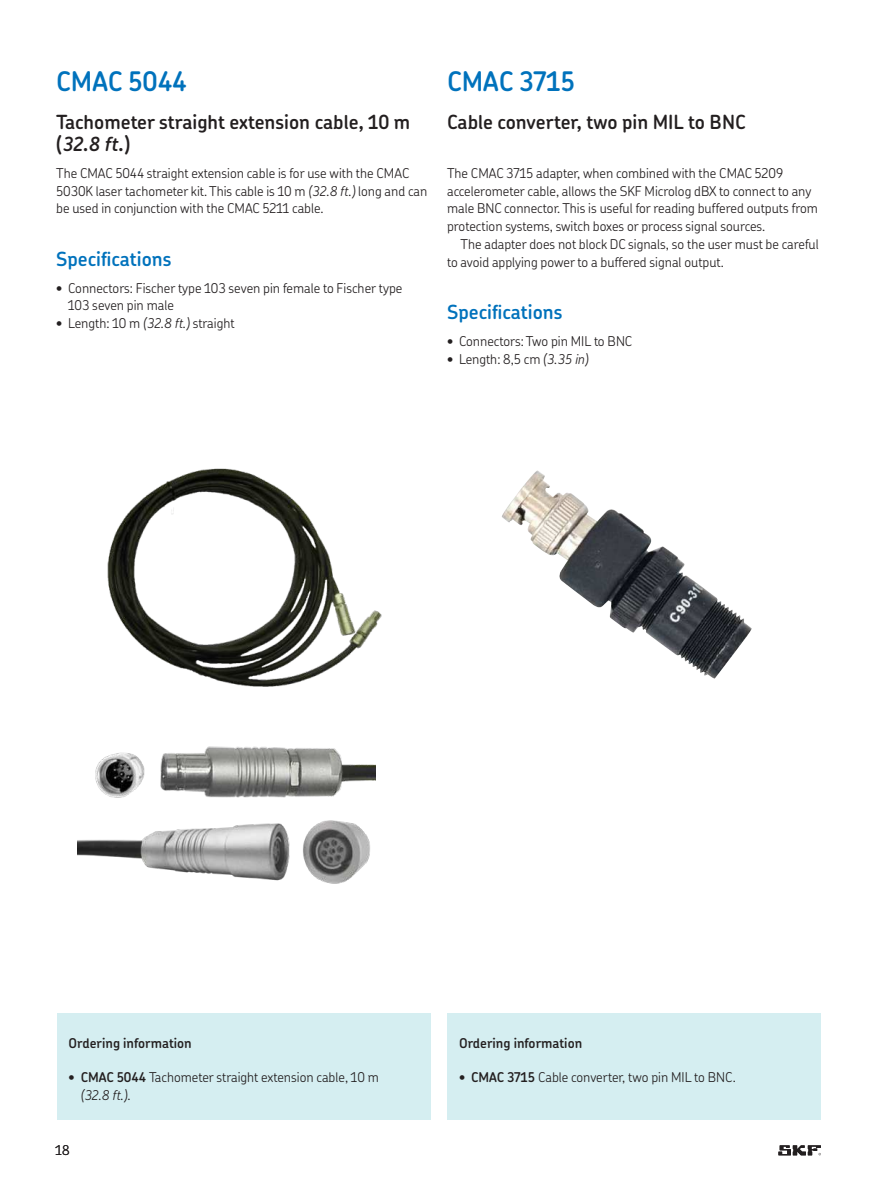
<style>
.page{position:relative;width:893px;height:1191px;background:#fff}
.page>*{position:absolute;margin:0;border:0;box-sizing:border-box;transform-origin:0 0}
.t1{font:600 27px "SKF Chevin OT";color:#0072bc}
.t2{font:600 19.5px/22.5px "SKF Chevin OT";color:#231f20}
.t3{font:600 19.5px "SKF Chevin OT";color:#0072bc}
.t4{font:300 13.5px/17.9px "SKF Chevin OT";color:#231f20}
.t5{font:600 13.5px "SKF Chevin OT";color:#231f20}
.s1{font-style:italic}
.s2{font-weight:600}
</style>
<div class="page">
<div style="left:57px;top:1013px;width:373px;height:107px;background:#d5eef1"></div>
<div style="left:447px;top:1013px;width:373px;height:107px;background:#d5eef1"></div>
<img style="left:78px;top:746px;width:298px;height:138px">
<img style="left:107px;top:468px;width:275px;height:219px">
<img style="left:502px;top:472px;width:250px;height:207px">
<svg style="left:778px;top:1145px;width:43px;height:10px"></svg>
<h1 class="t1" style="left:56px;top:69px;width:132px">CMAC 5044</h1>
<h2 class="t2" style="left:56px;top:111px;width:355px">Tachometer straight extension cable, 10 m (<span class="s1">32.8 ft.</span>)</h2>
<p class="t4" style="left:56px;top:165px;width:372px">The CMAC 5044 straight extension cable is for use with the CMAC<br>5030K laser tachometer kit. This cable is 10 m <span class="s1">(32.8 ft.)</span> long and can be used in conjunction with the CMAC 5211 cable.</p>
<h2 class="t3" style="left:56px;top:250px;width:117px">Specifications</h2>
<p class="t4" style="left:68px;top:280px;width:336px;text-indent:-12px">• Connectors: Fischer type 103 seven pin female to Fischer type<br>103 seven pin male</p>
<p class="t4" style="left:56px;top:315px;width:180px">• Length: 10 m <span class="s1">(32.8 ft.)</span> straight</p>
<h1 class="t1" style="left:447px;top:69px;width:129px">CMAC 3715</h1>
<h2 class="t2" style="left:447px;top:111px;width:300px">Cable converter, two pin MIL to BNC</h2>
<p class="t4" style="left:447px;top:165px;width:372px">The CMAC 3715 adapter, when combined with the CMAC 5209 accelerometer cable, allows the SKF Microlog dBX to connect to any male BNC connector. This is useful for reading buffered outputs from protection systems, switch boxes or process signal sources.</p>
<p class="t4" style="left:447px;top:236px;width:373px;text-indent:14px">The adapter does not block DC signals, so the user must be careful to avoid applying power to a buffered signal output.</p>
<h2 class="t3" style="left:447px;top:303px;width:117px">Specifications</h2>
<p class="t4" style="left:447px;top:333px;width:187px">• Connectors: Two pin MIL to BNC</p>
<p class="t4" style="left:447px;top:351px;width:143px">• Length: 8,5 cm <span class="s1">(3.35 in)</span></p>
<p class="t5" style="left:69px;top:1036px;width:125px">Ordering information</p>
<p class="t4" style="left:81px;top:1069px;width:300px;text-indent:-12px">• <span class="s2">CMAC 5044</span> Tachometer straight extension cable, 10 m <span class="s1">(32.8 ft.)</span>.</p>
<p class="t4" style="left:55px;top:1142px;width:15px">18</p>
<p class="t5" style="left:459px;top:1036px;width:125px">Ordering information</p>
<p class="t4" style="left:459px;top:1069px;width:278px">• <span class="s2">CMAC 3715</span> Cable converter, two pin MIL to BNC.</p>
</div>
